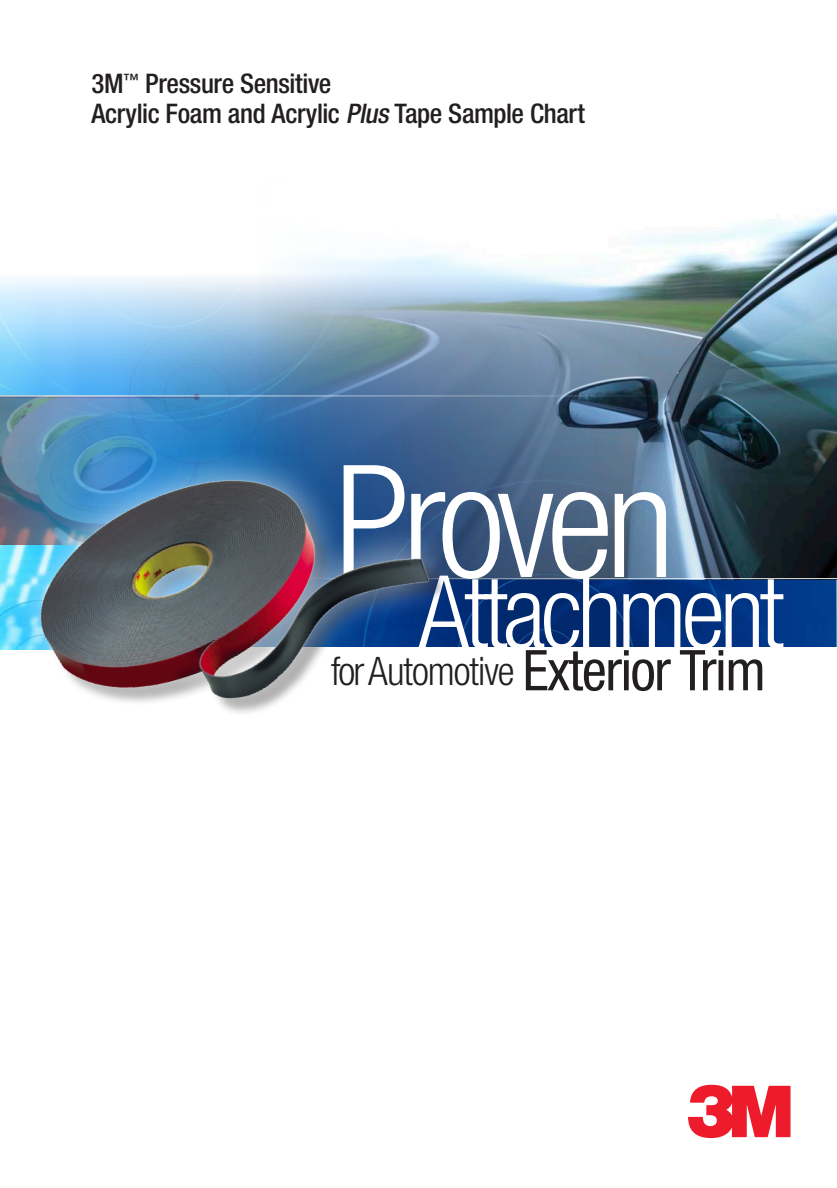
<style>
.page{position:relative;width:837px;height:1188px;background:#fff}
.page>*{position:absolute;margin:0;border:0;box-sizing:border-box;transform-origin:0 0}
.t1{font:300 condensed 156.45px "Helvetica Neue LT Std";letter-spacing:-.05em;color:#fff}
.t2{font:300 condensed 101.4px "Helvetica Neue LT Std";letter-spacing:-.05em;color:#fff}
.t3{font:300 condensed 39.3px "Helvetica Neue LT Std";letter-spacing:-.025em;color:#231f20}
.Cover_Title{font:500 condensed 27px "Helvetica Neue LT Std";letter-spacing:-.015em;color:#231f20}
.s1{font-style:italic}
.s2{font-weight:400;font-size:56.25px}
</style>
<div class="page">
<svg style="left:688px;top:1085px;width:103px;height:53px"></svg>
<img style="left:0;top:278px;width:836px;height:369px">
<img style="left:256px;top:209px;width:581px;height:371px">
<hr style="left:244px;top:578px;width:593px;height:1px;background:#fff">
<hr style="left:0;top:395px;width:671px;height:1px;background:#fff">
<svg style="left:0;top:412px;width:10px;height:238px;background:#65a3ba"></svg>
<img style="left:10px;top:386px;width:474px;height:327px">
<p class="Cover_Title" style="left:91px;top:67px;width:242px">3M<sup>™</sup> Pressure Sensitive</p>
<p class="Cover_Title" style="left:91px;top:97px;width:495px">Acrylic Foam and Acrylic <span class="s1">Plus</span> Tape Sample Chart</p>
<p class="t1" style="left:335px;top:432px;width:342px">Proven</p>
<p class="t2" style="left:418px;top:554px;width:367px">Attachment</p>
<p class="t3" style="left:331px;top:648px;width:436px">for Automotive <span class="s2">Exterior Trim</span></p>
</div>
